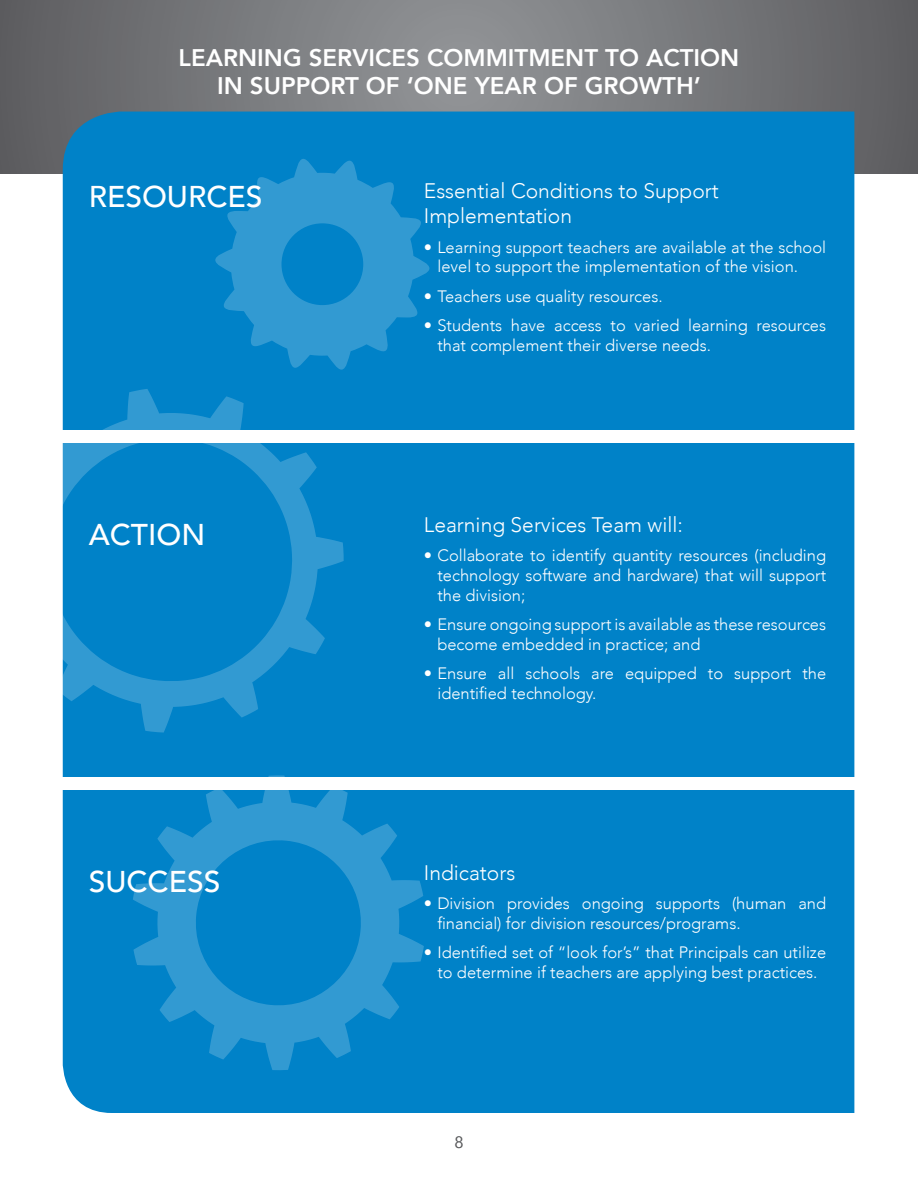
<style>
.page{position:relative;width:918px;height:1188px;background:#fff}
.page>*{position:absolute;margin:0;border:0;box-sizing:border-box;transform-origin:0 0}
.Body_-_Justified{font:500 30px "Avenir";color:#fff}
.CAP_Titles_-_21pt{font:800 24px/28.8px "Avenir";color:#fff;text-align:center}
.Body_-_Justified-2{font:300 21px/25.2px "Avenir";color:#fff}
.bullets_-_white_11{font:300 21px "Avenir";color:#fff}
.bullets_-_white_11-2{font:300 16.5px/19.8px "Avenir";color:#fff}
.Body_-_Justified-3{font:300 16.5px/19.8px "Avenir";color:#fff}
.Body_-_Justified-4{font:16.5px "Avenir";color:#57585a}
</style>
<div class="page">
<svg style="left:0;top:0;width:918px;height:174px;background:#75777a"></svg>
<div style="left:63px;top:112px;width:791px;height:1001px;background:#0082c8"></div>
<svg style="left:62px;top:389px;width:282px;height:344px;background:#0b87ca"></svg>
<svg style="left:133px;top:775px;width:291px;height:295px;background:#138bcb"></svg>
<svg style="left:215px;top:159px;width:215px;height:211px;background:#1a8ecd"></svg>
<div style="left:44px;top:777px;width:825px;height:13px;background:#fff"></div>
<div style="left:44px;top:430px;width:825px;height:13px;background:#fff"></div>
<p class="CAP_Titles_-_21pt" style="left:179px;top:41px;width:562px">LEARNING SERVICES COMMITMENT TO ACTION<br>IN SUPPORT OF ‘ONE YEAR OF GROWTH’</p>
<p class="Body_-_Justified" style="left:89px;top:171px;width:175px">RESOURCES</p>
<p class="Body_-_Justified-2" style="left:424px;top:178px;width:296px">Essential Conditions to Support<br>Implementation</p>
<p class="Body_-_Justified-3" style="left:437px;top:237px;width:390px;text-indent:-14px">• Learning support teachers are available at the school level to support the implementation of the vision.</p>
<p class="Body_-_Justified-3" style="left:424px;top:286px;width:240px">• Teachers use quality resources.</p>
<p class="Body_-_Justified-3" style="left:437px;top:315px;width:390px;text-indent:-14px">• Students have access to varied learning resources that complement their diverse needs.</p>
<p class="Body_-_Justified" style="left:89px;top:508px;width:118px">ACTION</p>
<p class="Body_-_Justified" style="left:89px;top:855px;width:133px">SUCCESS</p>
<p class="bullets_-_white_11" style="left:424px;top:512px;width:261px">Learning Services Team will:</p>
<p class="bullets_-_white_11-2" style="left:437px;top:546px;width:390px;text-align:justify;text-indent:-14px">• Collaborate to identify quantity resources (including technology software and hardware) that will support the division;</p>
<p class="bullets_-_white_11-2" style="left:437px;top:614px;width:390px;text-indent:-14px">• Ensure ongoing support is available as these resources become embedded in practice; and</p>
<p class="bullets_-_white_11-2" style="left:437px;top:663px;width:390px;text-indent:-14px">• Ensure all schools are equipped to support the identified technology.</p>
<p class="bullets_-_white_11" style="left:424px;top:860px;width:93px">Indicators</p>
<p class="bullets_-_white_11-2" style="left:437px;top:894px;width:390px;text-indent:-14px">• Division provides ongoing supports (human and financial) for division resources/programs.</p>
<p class="bullets_-_white_11-2" style="left:424px;top:943px;width:404px;text-align:center">• Identified set of “look for’s” that Principals can utilize to determine if teachers are applying best practices.</p>
<p class="Body_-_Justified-4" style="left:454px;top:1129px;width:11px">8</p>
</div>
